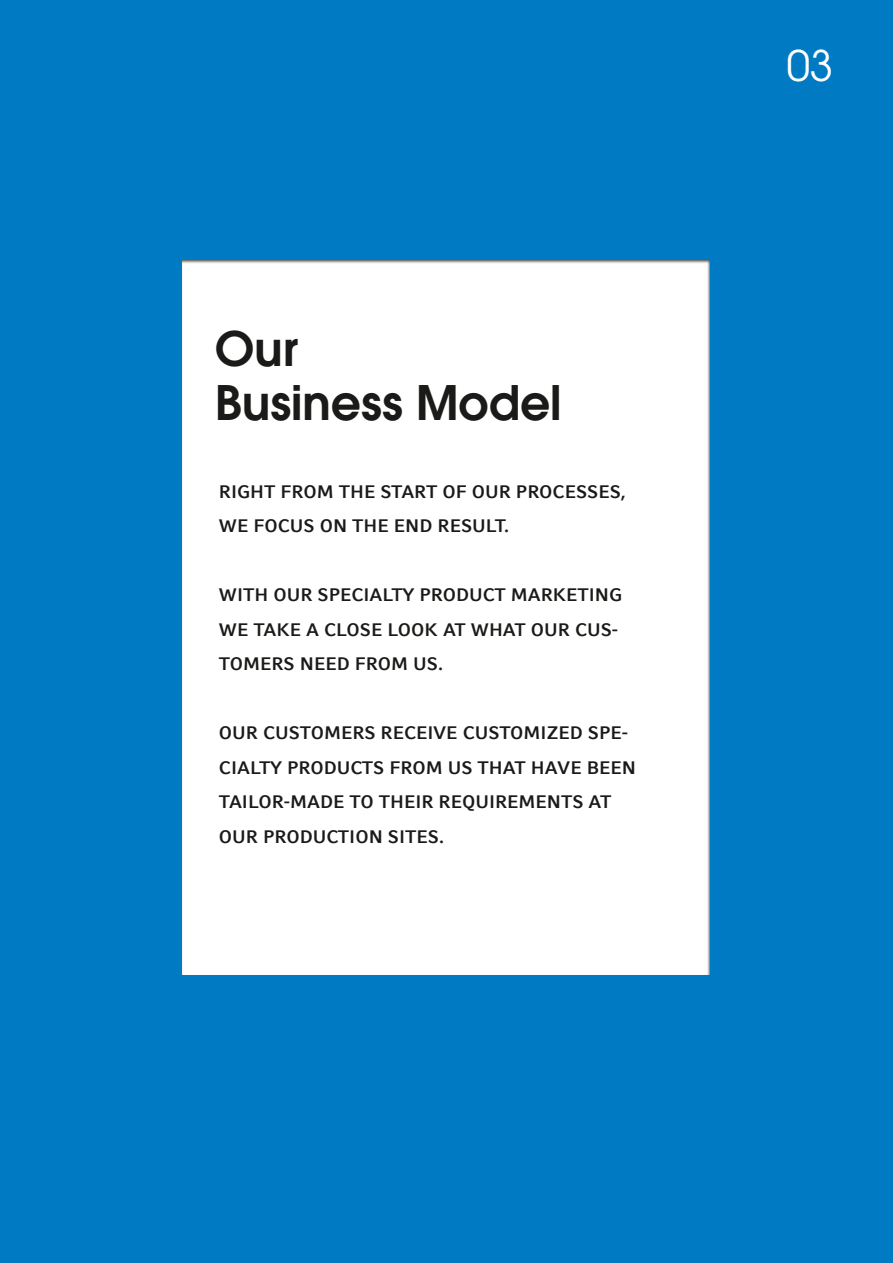
<style>
.page{position:relative;width:893px;height:1263px;background:#007ac2}
.page>*{position:absolute;margin:0;border:0;box-sizing:border-box;transform-origin:0 0}
.t1{font:600 47.25px/54px "ITC Avant Garde Pro";color:#1a1a18}
.t2{font:42px "ITC Avant Garde Pro";color:#fff}
.t3{font:700 18px/34.5px "Compatil Fact LT Com";color:#1a1a18}
</style>
<div class="page">
<div style="left:181px;top:260px;width:531px;height:715px;background:#fff"></div>
<h1 class="t1" style="left:215px;top:321px;width:348px">Our<br>Business Model</h1>
<p class="t3" style="left:219px;top:474px;width:408px">RIGHT FROM THE START OF OUR PROCESSES,<br>WE FOCUS ON THE END RESULT.</p>
<p class="t3" style="left:219px;top:578px;width:405px">WITH OUR SPECIALTY PRODUCT MARKETING<br>WE TAKE A CLOSE LOOK AT WHAT OUR CUS-<br>TOMERS NEED FROM US.</p>
<p class="t3" style="left:219px;top:716px;width:419px">OUR CUSTOMERS RECEIVE CUSTOMIZED SPE-CIALTY PRODUCTS FROM US THAT HAVE BEEN TAILOR-MADE TO THEIR REQUIREMENTS AT OUR PRODUCTION SITES.</p>
<h2 class="t2" style="left:787px;top:40px;width:48px">03</h2>
</div>
